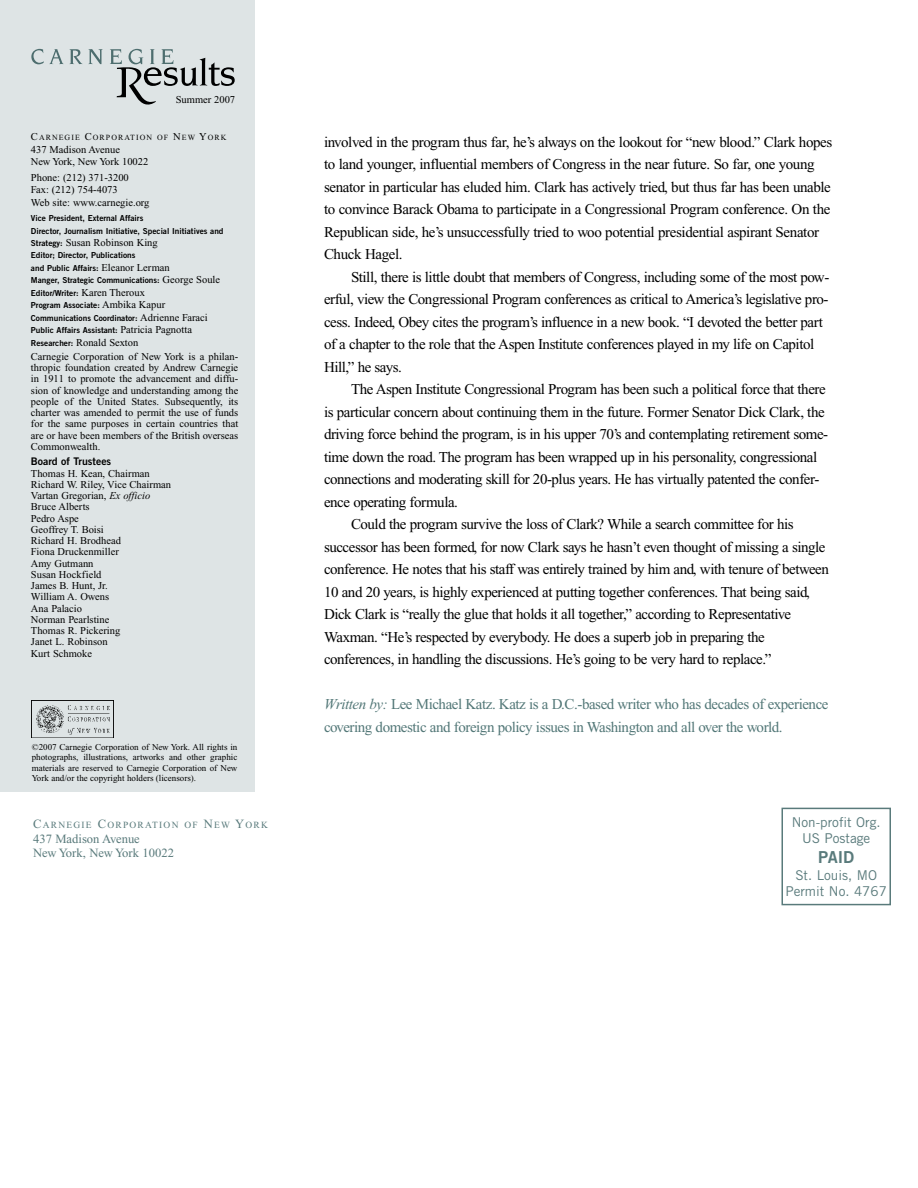
<style>
.page{position:relative;width:918px;height:1188px;background:#fff}
.page>*{position:absolute;margin:0;border:0;box-sizing:border-box;transform-origin:0 0}
.t1{font:16.5px "Trade Gothic Bold Two";color:#597a7b}
.t2{font:15px/22.5px "Times New Roman";letter-spacing:-.03em;color:#000}
.t3{font:15px/22.5px "Times New Roman";letter-spacing:-.03em;color:#527777}
.t4{font:13.5px/16.2px "Trade Gothic";color:#597a7b;text-align:center}
.t5{font:12.6px/14.4px "Times New Roman";color:#597a7b}
.t6{font:10.5px/11.2px "Times New Roman";color:#000}
.t7{font:10.5px "Trade Gothic Bold Two";color:#000}
.t8{font:9.45px "Times New Roman";letter-spacing:.135em;color:#597a7b}
.t9{font:9px/10.5px "Times New Roman";color:#000;text-align:justify}
.t10{font:8.25px/12.5px "Trade Gothic Bold Two";color:#000}
.t11{font:7.8px "Times New Roman";letter-spacing:.135em;color:#000}
.s1{font-size:10.5px}
.s2{font-family:"Trade Gothic Bold Two";font-size:8.25px}
.s3{font-family:"Times New Roman";font-size:10.5px}
.s4{font-style:italic}
.s5{font-size:12.6px}
</style>
<div class="page">
<div style="left:782px;top:808px;width:109px;height:97px;border:2px solid #597a7b"></div>
<div style="left:0;top:0;width:254px;height:792px;background:#dee4e5"></div>
<img style="left:32px;top:700px;width:81px;height:38px">
<svg style="left:31px;top:49px;width:51px;height:15px"></svg>
<svg style="left:88px;top:49px;width:15px;height:15px"></svg>
<svg style="left:110px;top:49px;width:125px;height:56px"></svg>
<p class="t6" style="left:176px;top:94px;width:61px">Summer 2007</p>
<p class="t11" style="left:31px;top:134px;width:197px"><span class="s1">C</span>arnegie <span class="s1">C</span>orporation of <span class="s1">N</span>ew <span class="s1">Y</span>ork</p>
<p class="t6" style="left:31px;top:143px;width:119px;line-height:12.5px">437 Madison Avenue<br>New York, New York 10022</p>
<p class="t6" style="left:31px;top:171px;width:120px;line-height:12.5px">Phone: (212) 371-3200<br>Fax: (212) 754-4073<br>Web site: www.carnegie.org</p>
<p class="t10" style="left:31px;top:212px;width:194px">Vice President, External Affairs<br>Director, Journalism Initiative, Special Initiatives and</p>
<p class="t6" style="left:31px;top:237px;width:128px"><span class="s2">Strategy:</span> Susan Robinson King</p>
<p class="t10" style="left:31px;top:249px;width:191px">Editor; Director, Publications<br>and Public Affairs: <span class="s3">Eleanor Lerman<br></span>Manger, Strategic Communications: <span class="s3">George Soule </span>Editor/Writer: <span class="s3">Karen Theroux<br></span>Program Associate: <span class="s3">Ambika Kapur </span>Communications Coordinator: <span class="s3">Adrienne Faraci </span>Public Affairs Assistant: <span class="s3">Patricia Pagnotta</span></p>
<p class="t6" style="left:31px;top:335px;width:209px;line-height:14.2px"><span class="s2">Researcher:</span> Ronald Sexton<br>Carnegie Corporation of New York is a philan-</p>
<p class="t6" style="left:31px;top:362px;width:209px;text-align:justify">thropic foundation created by Andrew Carnegie in 1911 to promote the advancement and diffu&shy;sion of knowledge and understanding among the people of the United States. Subsequently, its charter was amended to permit the use of funds for the same purposes in certain countries that are or have been members of the British overseas Commonwealth.</p>
<p class="t7" style="left:31px;top:455px;width:82px">Board of Trustees</p>
<p class="t6" style="left:31px;top:467px;width:142px">Thomas H. Kean, Chairman<br>Richard W. Riley, Vice Chairman<br>Vartan Gregorian, <span class="s4">Ex officio<br></span>Bruce Alberts<br>Pedro Aspe<br>Geoffrey T. Boisi<br>Richard H. Brodhead<br>Fiona Druckenmiller<br>Amy Gutmann<br>Susan Hockfield<br>James B. Hunt, Jr.<br>William A. Owens<br>Ana Palacio<br>Norman Pearlstine<br>Thomas R. Pickering<br>Janet L. Robinson<br>Kurt Schmoke</p>
<p class="t9" style="left:32px;top:741px;width:207px">©2007 Carnegie Corporation of New York. All rights in photographs, illustrations, artworks and other graphic materials are reserved to Carnegie Corporation of New York and/or the copyright holders (licensors).</p>
<p class="t8" style="left:33px;top:820px;width:236px"><span class="s5">C</span>arnegie <span class="s5">C</span>orporation of <span class="s5">N</span>ew <span class="s5">Y</span>ork</p>
<p class="t5" style="left:33px;top:831px;width:142px">437 Madison Avenue<br>New York, New York 10022</p>
<p class="t2" style="left:324px;top:131px;width:510px">involved in the program thus far, he’s always on the lookout for “new blood.” Clark hopes to land younger, influential members of Congress in the near future. So far, one young senator in particular has eluded him. Clark has actively tried, but thus far has been unable to convince Barack Obama to participate in a Congressional Program conference. On the Republican side, he’s unsuccessfully tried to woo potential presidential aspirant Senator Chuck Hagel.</p>
<p class="t2" style="left:324px;top:266px;width:507px;text-indent:27px">Still, there is little doubt that members of Congress, including some of the most pow&shy;erful, view the Congressional Program conferences as critical to America’s legislative pro&shy;cess. Indeed, Obey cites the program’s influence in a new book. “I devoted the better part of a chapter to the role that the Aspen Institute conferences played in my life on Capitol Hill,” he says.</p>
<p class="t2" style="left:351px;top:378px;width:476px">The Aspen Institute Congressional Program has been such a political force that there</p>
<p class="t2" style="left:324px;top:401px;width:502px">is particular concern about continuing them in the future. Former Senator Dick Clark, the</p>
<p class="t2" style="left:324px;top:423px;width:506px">driving force behind the program, is in his upper 70’s and contemplating retirement some-</p>
<p class="t2" style="left:324px;top:446px;width:495px">time down the road. The program has been wrapped up in his personality, congressional</p>
<p class="t2" style="left:324px;top:468px;width:497px">connections and moderating skill for 20-plus years. He has virtually patented the confer-</p>
<p class="t2" style="left:324px;top:491px;width:136px">ence operating formula.</p>
<p class="t2" style="left:351px;top:513px;width:444px">Could the program survive the loss of Clark? While a search committee for his</p>
<p class="t2" style="left:324px;top:536px;width:503px">successor has been formed, for now Clark says he hasn’t even thought of missing a single</p>
<p class="t2" style="left:324px;top:558px;width:506px">conference. He notes that his staff was entirely trained by him and, with tenure of between</p>
<p class="t2" style="left:324px;top:581px;width:488px">10 and 20 years, is highly experienced at putting together conferences. That being said,</p>
<p class="t2" style="left:324px;top:603px;width:469px">Dick Clark is “really the glue that holds it all together,” according to Representative</p>
<p class="t2" style="left:324px;top:626px;width:442px">Waxman. “He’s respected by everybody. He does a superb job in preparing the</p>
<p class="t2" style="left:324px;top:648px;width:449px">conferences, in handling the discussions. He’s going to be very hard to replace.”</p>
<p class="t3" style="left:324px;top:693px;width:506px"><span class="s4">Written by:</span> Lee Michael Katz. Katz is a D.C.-based writer who has decades of experience covering domestic and foreign policy issues in Washington and all over the world.</p>
<p class="t4" style="left:792px;top:814px;width:90px">Non-profit Org.<br>US Postage</p>
<p class="t1" style="left:818px;top:847px;width:38px">PAID</p>
<p class="t4" style="left:785px;top:866px;width:103px">St. Louis, MO<br>Permit No. 4767</p>
</div>
